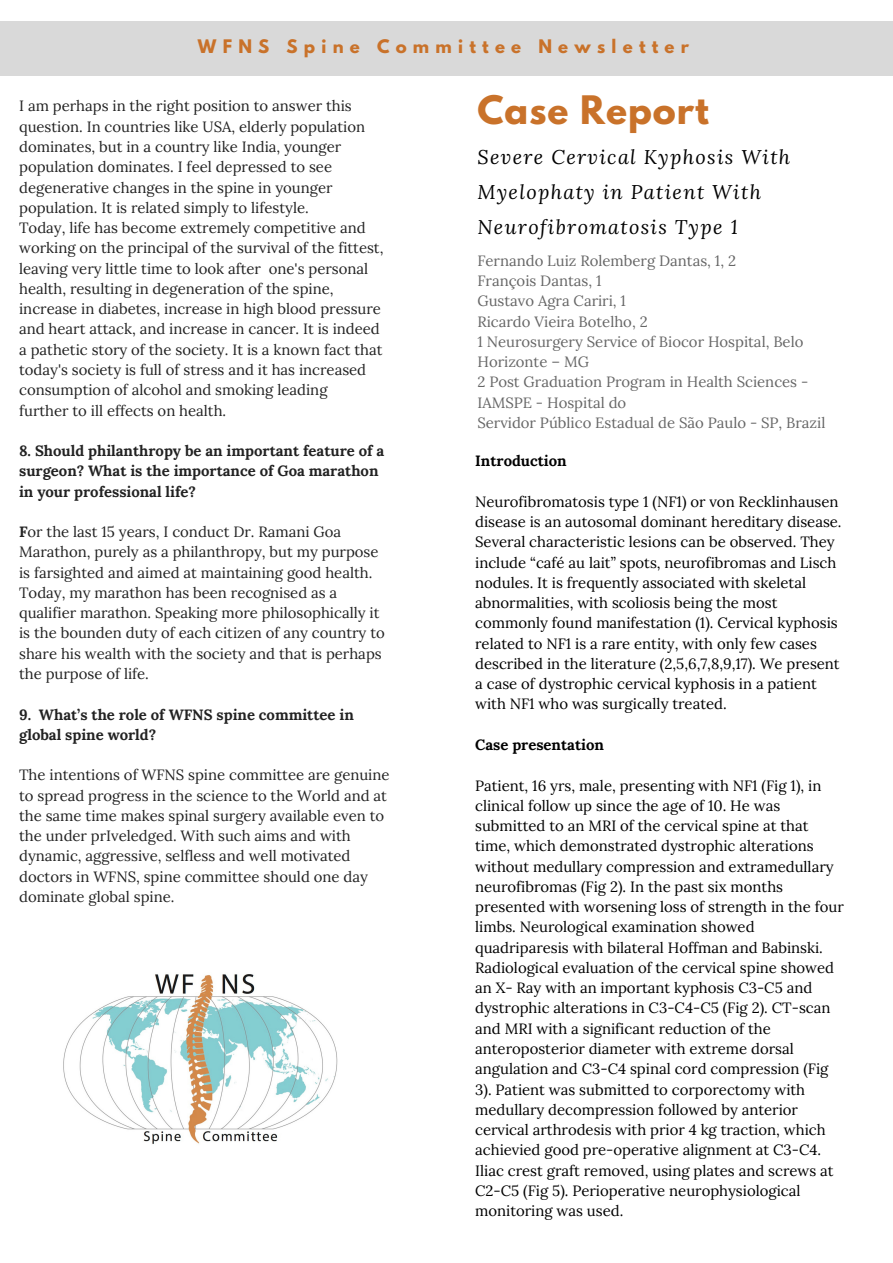
<style>
.page{position:relative;width:893px;height:1263px;background:#fff}
.page>*{position:absolute;margin:0;border:0;box-sizing:border-box;transform-origin:0 0}
.t1{font:700 34.8px "League Spartan";letter-spacing:.03em;color:#c9722a}
.t2{font:italic 19.8px/35px "Lora";letter-spacing:.07em;color:#000}
.t3{font:700 16.5px "League Spartan";letter-spacing:.38em;color:#c9722a}
.t4{font:14.85px/20.2px "Lora";color:#000}
.t5{font:14.85px/20.2px "Lora";color:#222}
.t6{font:14.85px/20.2px "Lora";color:#666}
.t7{font:700 14.85px/20.2px "Lora";color:#222}
.t8{font:700 14.85px "Lora";color:#000}
.s1{font-weight:700}
</style>
<div class="page">
<div style="left:0;top:21px;width:893px;height:54px;background:#d9d9d9"></div>
<img style="left:63px;top:974px;width:275px;height:170px">
<p class="t3" style="left:198px;top:38px;width:493px">WFNS Spine Committee Newsletter</p>
<p class="t5" style="left:19px;top:96px;width:366px">I am perhaps in the right position to answer this question. In countries like USA, elderly population dominates, but in a country like India, younger population dominates. I feel depressed to see degenerative changes in the spine in younger population. It is related simply to lifestyle.<br>Today, life has become extremely competitive and working on the principal of the survival of the fittest, leaving very little time to look after one's personal health, resulting in degeneration of the spine, increase in diabetes, increase in high blood pressure and heart attack, and increase in cancer. It is indeed a pathetic story of the society. It is a known fact that today's society is full of stress and it has increased consumption of alcohol and smoking leading<br>further to ill effects on health.</p>
<p class="t7" style="left:19px;top:440px;width:367px">8. Should philanthropy be an important feature of a surgeon? What is the importance of Goa marathon in your professional life?</p>
<p class="t5" style="left:19px;top:522px;width:367px"><span class="s1">F</span>or the last 15 years, I conduct Dr. Ramani Goa Marathon, purely as a philanthropy, but my purpose is farsighted and aimed at maintaining good health.<br>Today, my marathon has been recognised as a qualifier marathon. Speaking more philosophically it is the bounden duty of each citizen of any country to share his wealth with the society and that is perhaps the purpose of life.</p>
<p class="t7" style="left:19px;top:704px;width:336px">9. What’s the role of WFNS spine committee in global spine world?</p>
<p class="t5" style="left:19px;top:765px;width:372px">The intentions of WFNS spine committee are genuine to spread progress in the science to the World and at the same time makes spinal surgery available even to the under prIveledged. With such aims and with dynamic, aggressive, selfless and well motivated doctors in WFNS, spine committee should one day dominate global spine.</p>
<h1 class="t1" style="left:477px;top:93px;width:233px">Case Report</h1>
<h2 class="t2" style="left:477px;top:140px;width:314px">Severe Cervical Kyphosis With<br>Myelophaty in Patient With<br>Neurofibromatosis Type 1</h2>
<p class="t6" style="left:477px;top:251px;width:349px">Fernando Luiz Rolemberg Dantas, 1, 2<br>François Dantas, 1<br>Gustavo Agra Cariri, 1<br>Ricardo Vieira Botelho, 2<br>1 Neurosurgery Service of Biocor Hospital, Belo<br>Horizonte – MG<br>2 Post Graduation Program in Health Sciences -<br>IAMSPE - Hospital do<br>Servidor Público Estadual de São Paulo - SP, Brazil</p>
<p class="t8" style="left:475px;top:451px;width:93px">Introduction</p>
<p class="t4" style="left:475px;top:492px;width:368px">Neurofibromatosis type 1 (NF1) or von Recklinhausen disease is an autosomal dominant hereditary disease.<br>Several characteristic lesions can be observed. They include “café au lait” spots, neurofibromas and Lisch nodules. It is frequently associated with skeletal abnormalities, with scoliosis being the most commonly found manifestation (1). Cervical kyphosis related to NF1 is a rare entity, with only few cases described in the literature (2,5,6,7,8,9,17). We present a case of dystrophic cervical kyphosis in a patient with NF1 who was surgically treated.</p>
<p class="t8" style="left:475px;top:735px;width:130px">Case presentation</p>
<p class="t4" style="left:475px;top:775px;width:370px">Patient, 16 yrs, male, presenting with NF1 (Fig 1), in clinical follow up since the age of 10. He was submitted to an MRI of the cervical spine at that time, which demonstrated dystrophic alterations without medullary compression and extramedullary neurofibromas (Fig 2). In the past six months presented with worsening loss of strength in the four limbs. Neurological examination showed quadriparesis with bilateral Hoffman and Babinski.<br>Radiological evaluation of the cervical spine showed an X- Ray with an important kyphosis C3-C5 and dystrophic alterations in C3-C4-C5 (Fig 2). CT-scan and MRI with a significant reduction of the anteroposterior diameter with extreme dorsal angulation and C3-C4 spinal cord compression (Fig 3). Patient was submitted to corporectomy with medullary decompression followed by anterior cervical arthrodesis with prior 4 kg traction, which achievied good pre-operative alignment at C3-C4.<br>Iliac crest graft removed, using plates and screws at C2-C5 (Fig 5). Perioperative neurophysiological monitoring was used.</p>
</div>
